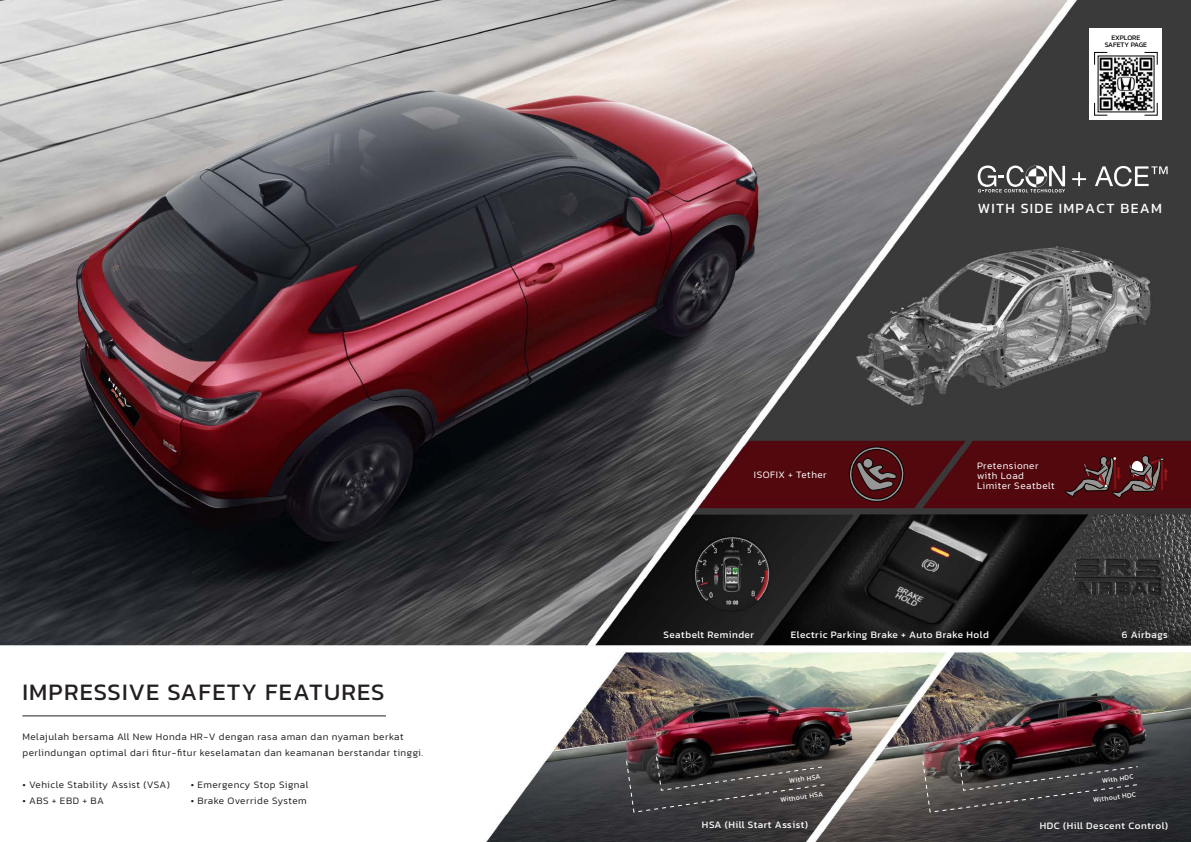
<style>
.page{position:relative;width:1191px;height:842px;background:#fff}
.page>*{position:absolute;margin:0;border:0;box-sizing:border-box;transform-origin:0 0}
.t1{font:24px "Kanit";letter-spacing:.05em;color:#231f20}
.t2{font:14.3px "Kanit";letter-spacing:.09em;color:#fff}
.t3{font:300 10px/16.2px "Kanit";letter-spacing:.05em;color:#231f20}
.t4{font:10px "Kanit";letter-spacing:.05em;color:#fff}
.t5{font:300 10px/10px "Kanit";letter-spacing:.05em;color:#fff}
.t6{font:7px "Kanit";color:#fff}
.t7{font:7px/7px "Kanit";letter-spacing:-.005em;color:#010102;text-align:center}
</style>
<div class="page">
<img style="left:0;top:0;width:1191px;height:842px">
<svg style="left:977px;top:165px;width:88px;height:27px"></svg>
<svg style="left:1072px;top:172px;width:14px;height:14px"></svg>
<svg style="left:1094px;top:166px;width:73px;height:21px"></svg>
<hr style="left:22px;top:715px;width:364px;height:1px;background:#231f20">
<div style="left:1089px;top:28px;width:72px;height:91px;background:#fff"></div>
<img style="left:1099px;top:58px;width:53px;height:52px">
<svg style="left:1094px;top:52px;width:13px;height:13px"></svg>
<svg style="left:1144px;top:102px;width:13px;height:14px"></svg>
<svg style="left:1144px;top:52px;width:13px;height:13px"></svg>
<svg style="left:1094px;top:102px;width:13px;height:14px"></svg>
<svg style="left:1065px;top:455px;width:103px;height:43px"></svg>
<svg style="left:849px;top:446px;width:56px;height:56px"></svg>
<div style="left:863px;top:458px;width:10px;height:10px;background:#969696;border-radius:50%"></div>
<div style="left:863px;top:458px;width:10px;height:10px;border:1px solid #050504;border-radius:50%"></div>
<svg style="left:625px;top:756px;width:203px;height:57px"></svg>
<svg style="left:922px;top:756px;width:219px;height:57px"></svg>
<h1 class="t1" style="left:22px;top:674px;width:363px">IMPRESSIVE SAFETY FEATURES</h1>
<p class="t3" style="left:22px;top:728px;width:402px">Melajulah bersama All New Honda HR-V dengan rasa aman dan nyaman berkat perlindungan optimal dari fitur-fitur keselamatan dan keamanan berstandar tinggi.</p>
<p class="t3" style="left:22px;top:776px;width:149px">• Vehicle Stability Assist (VSA)</p>
<p class="t3" style="left:22px;top:792px;width:83px">• ABS + EBD + BA</p>
<p class="t3" style="left:191px;top:776px;width:119px">• Emergency Stop Signal</p>
<p class="t3" style="left:191px;top:792px;width:118px">• Brake Override System</p>
<p class="t7" style="left:1104px;top:34px;width:44px">EXPLORE<br>SAFETY PAGE</p>
<p class="t5" style="left:754px;top:469px;width:74px">ISOFIX + Tether</p>
<h2 class="t2" style="left:977px;top:198px;width:186px">WITH SIDE IMPACT BEAM</h2>
<p class="t5" style="left:977px;top:461px;width:79px">Pretensioner with Load<br>Limiter Seatbelt</p>
<p class="t4" style="left:663px;top:628px;width:92px">Seatbelt Reminder</p>
<p class="t4" style="left:790px;top:628px;width:200px">Electric Parking Brake + Auto Brake Hold</p>
<p class="t4" style="left:1121px;top:628px;width:48px">6 Airbags</p>
<p class="t6" style="left:788px;top:776px;width:33px;rotate:-8deg">With HSA</p>
<p class="t6" style="left:779px;top:795px;width:44px;rotate:-8deg">Without HSA</p>
<p class="t4" style="left:702px;top:817px;width:108px">HSA (Hill Start Assist)</p>
<p class="t6" style="left:1101px;top:776px;width:33px;rotate:-8deg">With HDC</p>
<p class="t6" style="left:1092px;top:795px;width:45px;rotate:-8deg">Without HDC</p>
<p class="t4" style="left:1040px;top:818px;width:130px">HDC (Hill Descent Control)</p>
</div>
